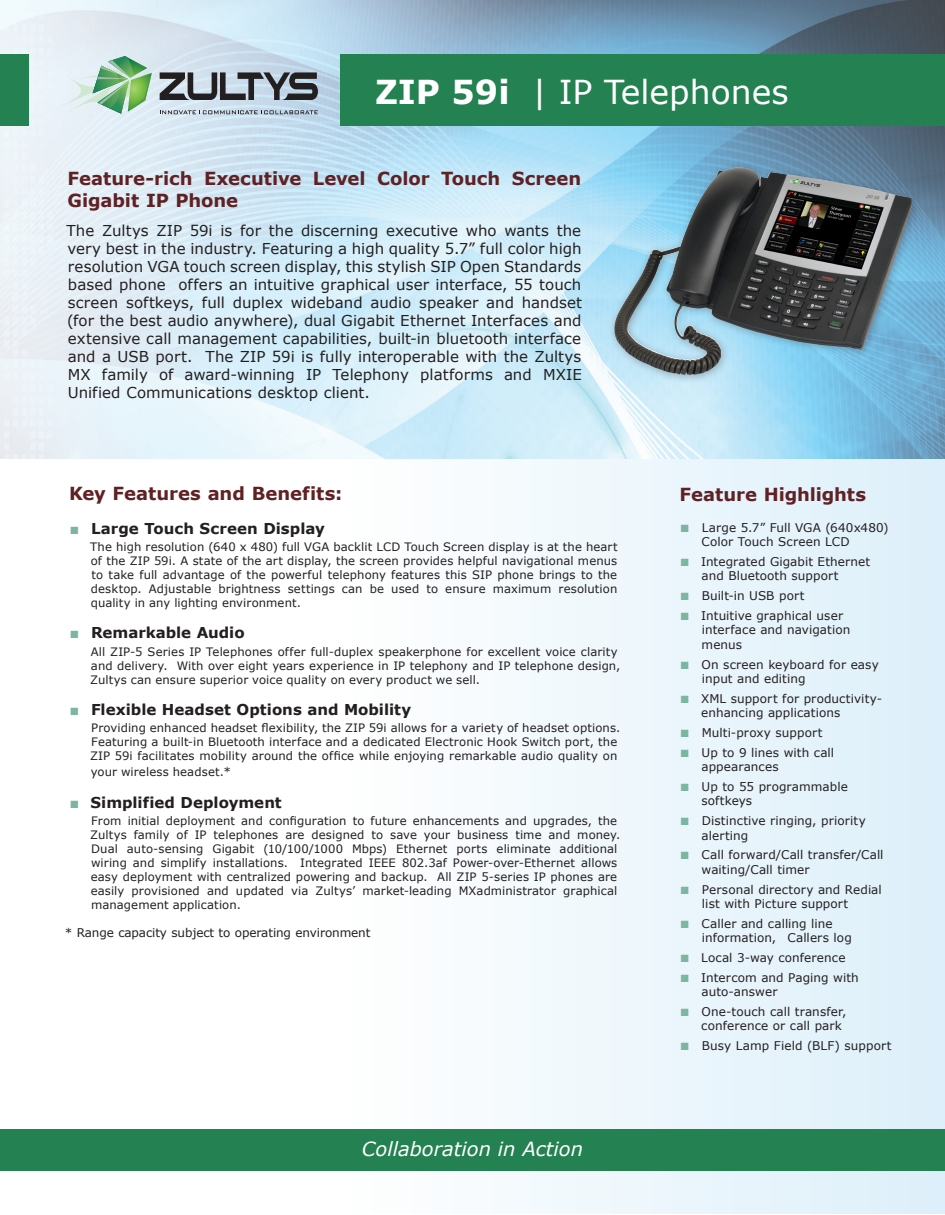
<style>
.page{position:relative;width:945px;height:1215px;background:#fff}
.page>*{position:absolute;margin:0;border:0;box-sizing:border-box;transform-origin:0 0}
.t1{font:33px "Verdana";color:#fff}
.t2{font:italic 19.5px "Verdana";color:#fff}
.M_Intro_Header{font:700 18px/21.6px "Verdana";letter-spacing:-.005em;color:#5f2124}
.M_Features_Header{font:700 18px "Verdana";letter-spacing:-.005em;color:#5f2124}
.M_Intro_text{font:15px/18px "Verdana";letter-spacing:.005em;color:#231f20;text-align:justify}
.M_Bullets_01{font:700 15px "Verdana";color:#231f20}
.M_Bullets_02{font:12px/14.4px "Verdana";letter-spacing:.005em;color:#231f20}
.M_Footnote_old{font:12px "Verdana";letter-spacing:-.01em;color:#231f20}
.M_Bullets_text{font:11.7px/14px "Verdana";letter-spacing:.01em;color:#231f20}
.s1{font-weight:700}
.s2{color:#7cb5a2}
.s3{font-size:12px}
</style>
<div class="page">
<div style="left:340px;top:0;width:605px;height:1213px;background:linear-gradient(to right,#fffffe,#dceffa)"></div>
<img style="left:0;top:0;width:945px;height:459px">
<div style="left:608px;top:161px;width:313px;height:223px;background:#231f20;opacity:.3"></div>
<img style="left:613px;top:167px;width:299px;height:208px">
<div style="left:341px;top:54px;width:604px;height:72px;background:#248151"></div>
<div style="left:0;top:54px;width:29px;height:72px;background:#248151"></div>
<div style="left:0;top:1129px;width:945px;height:42px;background:#248151"></div>
<svg style="left:45px;top:54px;width:273px;height:65px;background:#b0c3c3"></svg>
<p class="t1" style="left:375px;top:69px;width:415px"><span class="s1">ZIP 59i</span> | IP Telephones</p>
<p class="M_Intro_Header" style="left:68px;top:167px;width:515px">Feature-rich Executive Level Color Touch Screen<br>Gigabit IP Phone</p>
<p class="M_Intro_text" style="left:66px;top:221px;width:517px">The Zultys ZIP 59i is for the discerning executive who wants the very best in the industry. Featuring a high quality 5.7” full color high resolution VGA touch screen display, this stylish SIP Open Standards based phone offers an intuitive graphical user interface, 55 touch screen softkeys, full duplex wideband audio speaker and handset (for the best audio anywhere), dual Gigabit Ethernet Interfaces and extensive call management capabilities, built-in bluetooth interface and a USB port. The ZIP 59i is fully interoperable with the Zultys MX family of award-winning IP Telephony platforms and MXIE Unified Communications desktop client.</p>
<p class="M_Features_Header" style="left:69px;top:480px;width:275px">Key Features and Benefits:</p>
<p class="M_Bullets_01" style="left:70px;top:518px;width:256px"><span class="s2">■</span> Large Touch Screen Display</p>
<p class="M_Bullets_text" style="left:90px;top:540px;width:529px;text-align:justify">The high resolution (640 x 480) full VGA backlit LCD Touch Screen display is at the heart of the ZIP 59i. A state of the art display, the screen provides helpful navigational menus to take full advantage of the powerful telephony features this SIP phone brings to the desktop. Adjustable brightness settings can be used to ensure maximum resolution quality in any lighting environment.</p>
<p class="M_Bullets_01" style="left:70px;top:622px;width:176px"><span class="s2">■</span> Remarkable Audio</p>
<p class="M_Bullets_text" style="left:90px;top:644px;width:532px">All ZIP-5 Series IP Telephones offer full-duplex speakerphone for excellent voice clarity and delivery. With over eight years experience in IP telephony and IP telephone design,<br>Zultys can ensure superior voice quality on every product we sell.</p>
<p class="M_Bullets_01" style="left:70px;top:699px;width:342px"><span class="s2">■</span> Flexible Headset Options and Mobility</p>
<p class="M_Bullets_text" style="left:90px;top:721px;width:532px">Providing enhanced headset flexibility, the ZIP 59i allows for a variety of headset options.<br>Featuring a built-in Bluetooth interface and a dedicated Electronic Hook Switch port, the<br>ZIP 59i facilitates mobility around the office while enjoying remarkable audio quality on</p>
<p class="M_Bullets_text" style="left:91px;top:765px;width:142px">your wireless headset.<span class="s3">*</span></p>
<p class="M_Bullets_01" style="left:70px;top:792px;width:213px"><span class="s2">■</span> Simplified Deployment</p>
<p class="M_Bullets_text" style="left:90px;top:814px;width:532px">From initial deployment and configuration to future enhancements and upgrades, the Zultys family of IP telephones are designed to save your business time and money.<br>Dual auto-sensing Gigabit (10/100/1000 Mbps) Ethernet ports eliminate additional wiring and simplify installations. Integrated IEEE 802.3af Power-over-Ethernet allows easy deployment with centralized powering and backup. All ZIP 5-series IP phones are easily provisioned and updated via Zultys’ market-leading MXadministrator graphical management application.</p>
<p class="M_Footnote_old" style="left:65px;top:924px;width:307px">* Range capacity subject to operating environment</p>
<p class="t2" style="left:362px;top:1136px;width:223px">Collaboration in Action</p>
<p class="M_Features_Header" style="left:680px;top:482px;width:188px">Feature Highlights</p>
<p class="M_Bullets_02" style="left:702px;top:520px;width:188px;text-indent:-21px"><span class="s2">■</span> Large 5.7” Full VGA (640x480)<br>Color Touch Screen LCD</p>
<p class="M_Bullets_02" style="left:701px;top:554px;width:170px;text-indent:-21px"><span class="s2">■</span> Integrated Gigabit Ethernet and Bluetooth support</p>
<p class="M_Bullets_02" style="left:681px;top:589px;width:125px"><span class="s2">■</span> Built-in USB port</p>
<p class="M_Bullets_02" style="left:702px;top:608px;width:150px;text-indent:-21px"><span class="s2">■</span> Intuitive graphical user interface and navigation menus</p>
<p class="M_Bullets_02" style="left:702px;top:657px;width:178px;text-indent:-21px"><span class="s2">■</span> On screen keyboard for easy input and editing</p>
<p class="M_Bullets_02" style="left:701px;top:691px;width:182px;text-indent:-20px"><span class="s2">■</span> XML support for productivity&shy;enhancing applications</p>
<p class="M_Bullets_02" style="left:681px;top:725px;width:143px"><span class="s2">■</span> Multi-proxy support</p>
<p class="M_Bullets_02" style="left:701px;top:745px;width:134px;text-indent:-21px"><span class="s2">■</span> Up to 9 lines with call appearances</p>
<p class="M_Bullets_02" style="left:701px;top:779px;width:148px;text-indent:-21px"><span class="s2">■</span> Up to 55 programmable softkeys</p>
<p class="M_Bullets_02" style="left:701px;top:814px;width:166px;text-indent:-21px"><span class="s2">■</span> Distinctive ringing, priority alerting</p>
<p class="M_Bullets_02" style="left:702px;top:848px;width:183px;text-indent:-21px"><span class="s2">■</span> Call forward/Call transfer/Call waiting/Call timer</p>
<p class="M_Bullets_02" style="left:702px;top:882px;width:181px;text-indent:-21px"><span class="s2">■</span> Personal directory and Redial list with Picture support</p>
<p class="M_Bullets_02" style="left:702px;top:916px;width:152px;text-indent:-21px"><span class="s2">■</span> Caller and calling line information, Callers log</p>
<p class="M_Bullets_02" style="left:681px;top:950px;width:166px"><span class="s2">■</span> Local 3-way conference</p>
<p class="M_Bullets_02" style="left:701px;top:970px;width:159px;text-indent:-21px"><span class="s2">■</span> Intercom and Paging with auto-answer</p>
<p class="M_Bullets_02" style="left:701px;top:1004px;width:147px;text-indent:-20px"><span class="s2">■</span> One-touch call transfer, conference or call park</p>
<p class="M_Bullets_02" style="left:681px;top:1039px;width:212px"><span class="s2">■</span> Busy Lamp Field (BLF) support</p>
</div>
